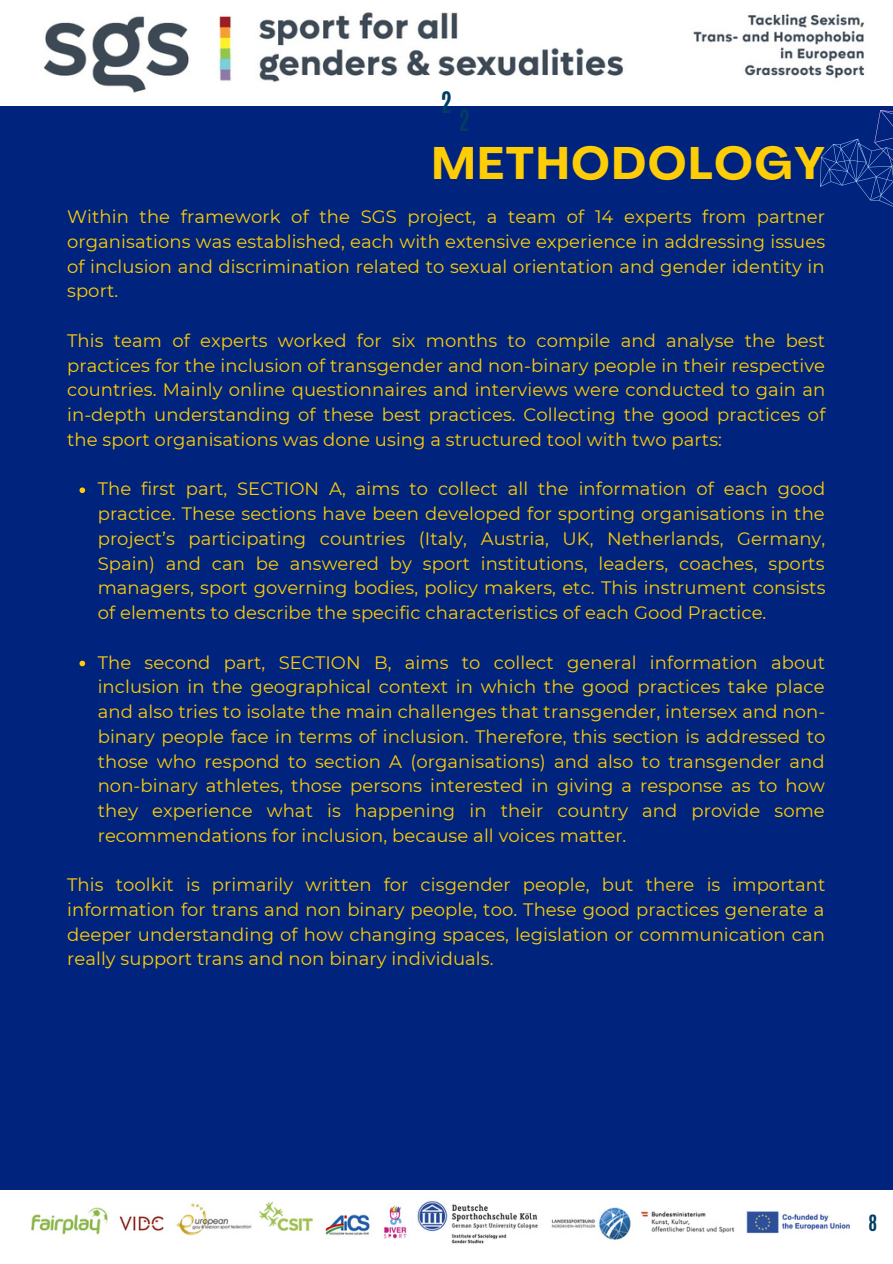
<style>
.page{position:relative;width:893px;height:1264px;background:#fff}
.page>*{position:absolute;margin:0;border:0;box-sizing:border-box;transform-origin:0 0}
.t1{font:700 45px "Agrandir";letter-spacing:.045em;color:#ffcd05}
.t2{font:700 24.75px "Antonio";color:#003d62}
.t3{font:700 18.75px "Antonio";color:#003d62}
.t4{font:18px/24.8px "Montserrat";letter-spacing:.005em;color:#ffcd05;text-align:justify}
</style>
<div class="page">
<div style="left:0;top:0;width:892px;height:1262px;background:#00247d"></div>
<svg style="left:79px;top:487px;width:6px;height:6px"></svg>
<svg style="left:79px;top:660px;width:6px;height:6px"></svg>
<img style="left:0;top:1190px;width:892px;height:72px">
<svg style="left:820px;top:110px;width:72px;height:96px"></svg>
<img style="left:0;top:0;width:892px;height:106px">
<p class="t2" style="left:440px;top:85px;width:13px">2</p>
<p class="t2" style="left:458px;top:103px;width:13px">2</p>
<p class="t1" style="left:431px;top:146px;width:395px">METHODOLOGY</p>
<p class="t4" style="left:67px;top:204px;width:759px">Within the framework of the SGS project, a team of 14 experts from partner organisations was established, each with extensive experience in addressing issues of inclusion and discrimination related to sexual orientation and gender identity in sport.</p>
<p class="t4" style="left:67px;top:328px;width:759px">This team of experts worked for six months to compile and analyse the best practices for the inclusion of transgender and non-binary people in their respective countries. Mainly online questionnaires and interviews were conducted to gain an in-depth understanding of these best practices. Collecting the good practices of the sport organisations was done using a structured tool with two parts:</p>
<p class="t4" style="left:98px;top:476px;width:729px">The first part, SECTION A, aims to collect all the information of each good practice. These sections have been developed for sporting organisations in the project’s participating countries (Italy, Austria, UK, Netherlands, Germany, Spain) and can be answered by sport institutions, leaders, coaches, sports managers, sport governing bodies, policy makers, etc. This instrument consists of elements to describe the specific characteristics of each Good Practice.</p>
<p class="t4" style="left:98px;top:649px;width:729px">The second part, SECTION B, aims to collect general information about inclusion in the geographical context in which the good practices take place and also tries to isolate the main challenges that transgender, intersex and non&shy;binary people face in terms of inclusion. Therefore, this section is addressed to those who respond to section A (organisations) and also to transgender and non-binary athletes, those persons interested in giving a response as to how they experience what is happening in their country and provide some recommendations for inclusion, because all voices matter.</p>
<p class="t4" style="left:67px;top:872px;width:759px">This toolkit is primarily written for cisgender people, but there is important information for trans and non binary people, too. These good practices generate a deeper understanding of how changing spaces, legislation or communication can really support trans and non binary individuals.</p>
<p class="t3" style="left:868px;top:1209px;width:10px">8</p>
</div>
